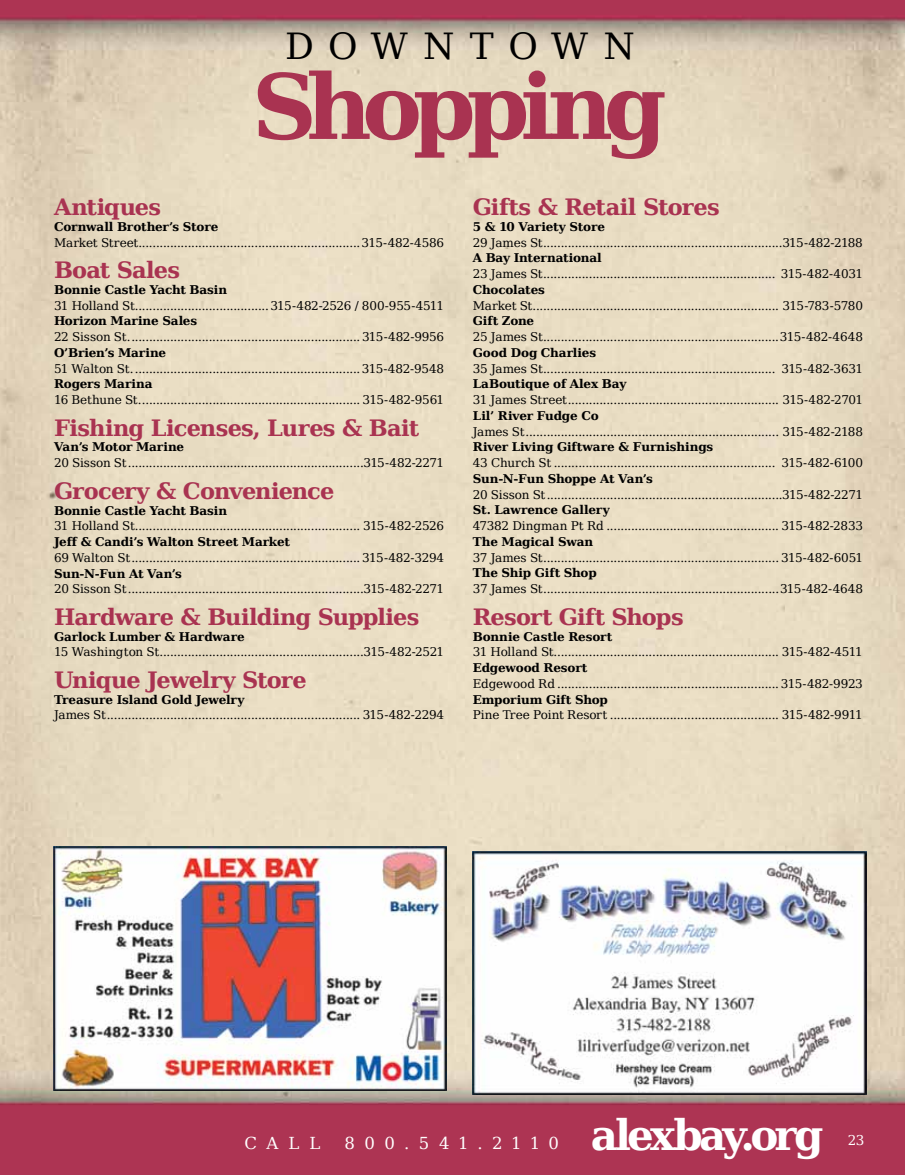
<style>
.page{position:relative;width:905px;height:1175px;background:#fff}
.page>*{position:absolute;margin:0;border:0;box-sizing:border-box;transform-origin:0 0}
.t1{font:700 90px "Bitstream Vera Serif";color:#a93351}
.t2{font:700 42px "Bitstream Vera Serif";color:#fff}
.t3{font:36px "Bitstream Vera Serif";color:#000}
.t4{font:700 22.5px "Bitstream Vera Serif";letter-spacing:-.025em;color:#a93351}
.t5{font:16.5px "Bitstream Vera Serif";letter-spacing:.53em;color:#fff}
.t6{font:13.5px "Bitstream Vera Serif";color:#fff}
.t7{font:12px "Bitstream Vera Serif";letter-spacing:-.03em;color:#000}
.t8{font:700 12px "Bitstream Vera Serif";letter-spacing:-.005em;color:#000}
</style>
<div class="page">
<img style="left:0;top:0;width:904px;height:1174px">
<img style="left:53px;top:846px;width:393px;height:244px">
<img style="left:472px;top:851px;width:394px;height:243px">
<h3 class="t3" style="left:285px;top:25px;width:128px">Down</h3>
<h3 class="t3" style="left:470px;top:25px;width:124px">town</h3>
<h1 class="t1" style="left:252px;top:54px;width:416px">Shopping</h1>
<h3 class="t4" style="left:54px;top:194px;width:109px">Antiques</h3>
<p class="t8" style="left:54px;top:220px;width:166px">Cornwall Brother’s Store</p>
<p class="t7" style="left:54px;top:235px;width:391px">Market Street...............................................................315-482-4586</p>
<h3 class="t4" style="left:54px;top:257px;width:127px">Boat Sales</h3>
<p class="t8" style="left:54px;top:283px;width:175px">Bonnie Castle Yacht Basin</p>
<p class="t7" style="left:54px;top:298px;width:391px">31 Holland St......................................315-482-2526 / 800-955-4511</p>
<p class="t8" style="left:54px;top:314px;width:145px">Horizon Marine Sales</p>
<p class="t7" style="left:54px;top:330px;width:391px">22 Sisson St.................................................................. 315-482-9956</p>
<p class="t8" style="left:54px;top:345px;width:114px">O’Brien’s Marine</p>
<p class="t7" style="left:54px;top:361px;width:392px">51 Walton St.................................................................315-482-9548</p>
<p class="t8" style="left:54px;top:377px;width:100px">Rogers Marina</p>
<p class="t7" style="left:54px;top:393px;width:392px">16 Bethune St............................................................... 315-482-9561</p>
<h3 class="t4" style="left:54px;top:414px;width:366px">Fishing Licenses, Lures &amp; Bait</h3>
<p class="t8" style="left:54px;top:440px;width:132px">Van’s Motor Marine</p>
<p class="t7" style="left:54px;top:456px;width:391px">20 Sisson St...................................................................315-482-2271</p>
<h3 class="t4" style="left:54px;top:477px;width:282px">Grocery &amp; Convenience</h3>
<p class="t8" style="left:54px;top:503px;width:175px">Bonnie Castle Yacht Basin</p>
<p class="t7" style="left:54px;top:519px;width:391px">31 Holland St................................................................ 315-482-2526</p>
<p class="t8" style="left:54px;top:535px;width:237px">Jeff &amp; Candi’s Walton Street Market</p>
<p class="t7" style="left:54px;top:550px;width:391px">69 Walton St................................................................. 315-482-3294</p>
<p class="t8" style="left:54px;top:566px;width:129px">Sun-N-Fun At Van’s</p>
<p class="t7" style="left:54px;top:582px;width:391px">20 Sisson St...................................................................315-482-2271</p>
<h3 class="t4" style="left:54px;top:603px;width:367px">Hardware &amp; Building Supplies</h3>
<p class="t8" style="left:54px;top:629px;width:192px">Garlock Lumber &amp; Hardware</p>
<p class="t7" style="left:54px;top:645px;width:391px">15 Washington St..........................................................315-482-2521</p>
<h3 class="t4" style="left:54px;top:666px;width:254px">Unique Jewelry Store</h3>
<p class="t8" style="left:54px;top:692px;width:192px">Treasure Island Gold Jewelry</p>
<p class="t7" style="left:54px;top:708px;width:391px">James St........................................................................ 315-482-2294</p>
<h3 class="t4" style="left:472px;top:194px;width:248px">Gifts &amp; Retail Stores</h3>
<p class="t8" style="left:472px;top:220px;width:134px">5 &amp; 10 Variety Store</p>
<p class="t7" style="left:472px;top:235px;width:391px">29 James St....................................................................315-482-2188</p>
<p class="t8" style="left:473px;top:251px;width:131px">A Bay International</p>
<p class="t7" style="left:473px;top:267px;width:391px">23 James St.................................................................. 315-482-4031</p>
<p class="t8" style="left:473px;top:282px;width:74px">Chocolates</p>
<p class="t7" style="left:473px;top:298px;width:391px">Market St...................................................................... 315-783-5780</p>
<p class="t8" style="left:473px;top:314px;width:63px">Gift Zone</p>
<p class="t7" style="left:473px;top:330px;width:391px">25 James St...................................................................315-482-4648</p>
<p class="t8" style="left:473px;top:345px;width:125px">Good Dog Charlies</p>
<p class="t7" style="left:473px;top:361px;width:391px">35 James St.................................................................. 315-482-3631</p>
<p class="t8" style="left:473px;top:377px;width:155px">LaBoutique of Alex Bay</p>
<p class="t7" style="left:473px;top:393px;width:391px">31 James Street............................................................ 315-482-2701</p>
<p class="t8" style="left:473px;top:408px;width:127px">Lil’ River Fudge Co</p>
<p class="t7" style="left:473px;top:424px;width:391px">James St........................................................................ 315-482-2188</p>
<p class="t8" style="left:473px;top:440px;width:242px">River Living Giftware &amp; Furnishings</p>
<p class="t7" style="left:473px;top:456px;width:392px">43 Church St ............................................................... 315-482-6100</p>
<p class="t8" style="left:473px;top:471px;width:182px">Sun-N-Fun Shoppe At Van’s</p>
<p class="t7" style="left:473px;top:487px;width:391px">20 Sisson St...................................................................315-482-2271</p>
<p class="t8" style="left:473px;top:503px;width:138px">St. Lawrence Gallery</p>
<p class="t7" style="left:473px;top:519px;width:391px">47382 Dingman Pt Rd ................................................. 315-482-2833</p>
<p class="t8" style="left:473px;top:534px;width:122px">The Magical Swan</p>
<p class="t7" style="left:473px;top:550px;width:391px">37 James St................................................................... 315-482-6051</p>
<p class="t8" style="left:473px;top:566px;width:125px">The Ship Gift Shop</p>
<p class="t7" style="left:473px;top:582px;width:391px">37 James St...................................................................315-482-4648</p>
<h3 class="t4" style="left:472px;top:603px;width:212px">Resort Gift Shops</h3>
<p class="t8" style="left:472px;top:629px;width:141px">Bonnie Castle Resort</p>
<p class="t7" style="left:472px;top:645px;width:391px">31 Holland St................................................................ 315-482-4511</p>
<p class="t8" style="left:473px;top:661px;width:116px">Edgewood Resort</p>
<p class="t7" style="left:473px;top:676px;width:391px">Edgewood Rd ............................................................... 315-482-9923</p>
<p class="t8" style="left:472px;top:692px;width:137px">Emporium Gift Shop</p>
<p class="t7" style="left:472px;top:708px;width:391px">Pine Tree Point Resort ................................................ 315-482-9911</p>
<h3 class="t5" style="left:244px;top:1133px;width:41px">C all</h3>
<h3 class="t5" style="left:344px;top:1133px;width:216px">800.541.2110</h3>
<h2 class="t2" style="left:591px;top:1110px;width:234px">alexbay.org</h2>
<p class="t6" style="left:847px;top:1132px;width:18px">23</p>
</div>
